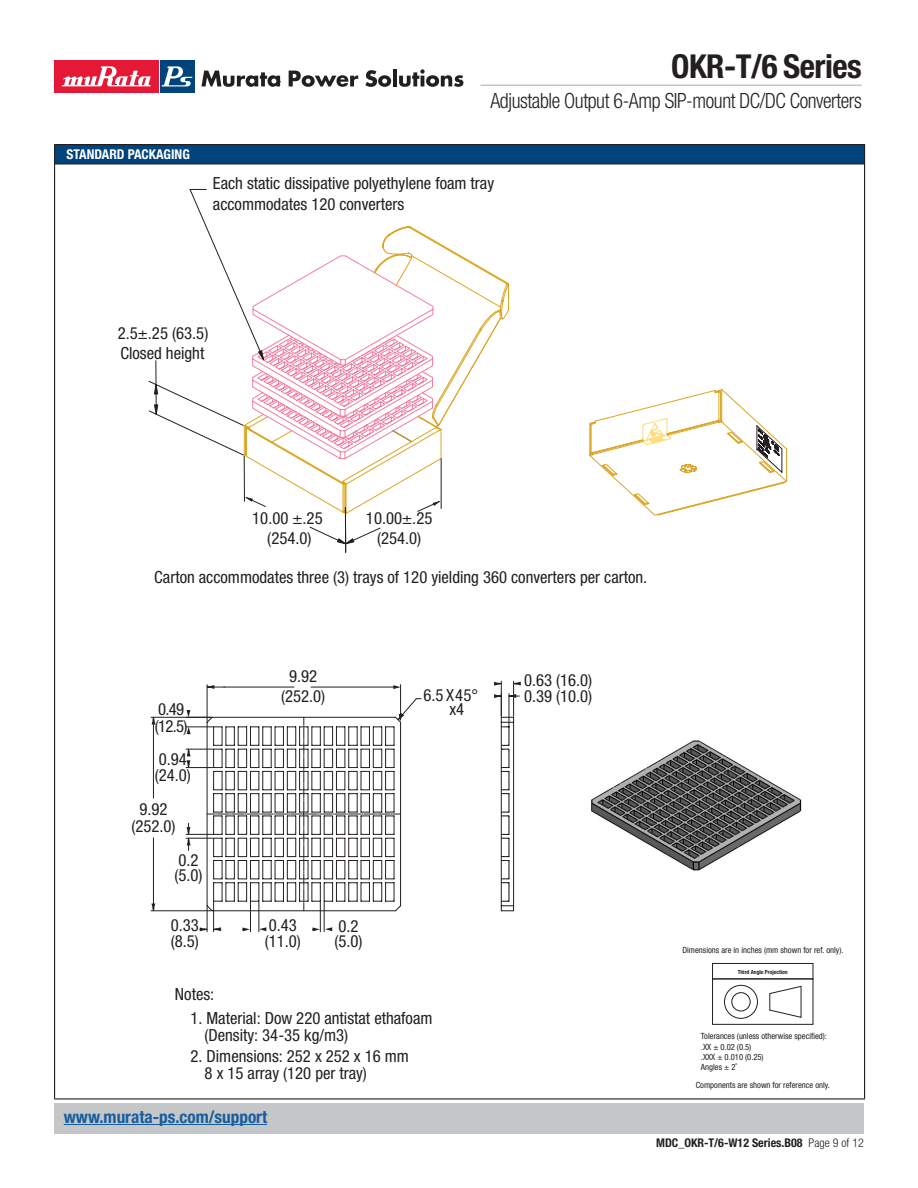
<style>
.page{position:relative;width:918px;height:1188px;background:#fff}
.page>*{position:absolute;margin:0;border:0;box-sizing:border-box;transform-origin:0 0}
.t1{font:700 condensed 33px "Helvetica Neue LT Std";letter-spacing:-.015em;color:#231f20}
.t2{font:300 condensed 21px "Helvetica Neue LT Std";letter-spacing:-.02em;color:#231f20;scale:.95 1}
.t3{font:700 condensed 17.25px "Helvetica Neue LT Std";color:#175d9e}
.t4{font:condensed 16.65px/20.1px "Helvetica Neue LT Std";color:#231f20}
.t5{font:700 condensed 13.5px "Helvetica Neue LT Std";color:#fff}
.t6{font:700 condensed 12px "Helvetica Neue LT Std";color:#231f20}
.t7{font:condensed 8.55px/10.2px "Helvetica Neue LT Std";color:#231f20}
.t8{font:700 condensed 5.7px "Helvetica Neue LT Std";color:#231f20}
.s1{font-style:inherit}
.s2{font-weight:300}
</style>
<div class="page">
<div style="left:55px;top:145px;width:810px;height:19px;background:#00447b"></div>
<hr style="left:54px;top:144px;width:811px;height:1px;background:#231f20">
<svg style="left:54px;top:145px;width:1px;height:19px"></svg>
<svg style="left:864px;top:145px;width:1px;height:19px"></svg>
<hr style="left:54px;top:164px;width:1px;height:934px;background:#231f20">
<hr style="left:864px;top:164px;width:1px;height:934px;background:#231f20">
<hr style="left:54px;top:1098px;width:811px;height:2px;background:#231f20">
<hr style="left:55px;top:164px;width:809px;height:1px;background:#231f20">
<div style="left:732px;top:992px;width:18px;height:19px;border:1px solid #231f20;border-radius:50%"></div>
<div style="left:724px;top:985px;width:34px;height:34px;border:1px solid #231f20;border-radius:50%"></div>
<svg style="left:769px;top:986px;width:32px;height:32px"></svg>
<div style="left:712px;top:963px;width:101px;height:16px;border:1px solid #231f20"></div>
<div style="left:712px;top:979px;width:101px;height:46px;border:1px solid #231f20"></div>
<svg style="left:589px;top:389px;width:198px;height:127px"></svg>
<hr style="left:345px;top:508px;width:1px;height:45px;background:#231f20">
<svg style="left:148px;top:189px;width:354px;height:323px"></svg>
<svg style="left:309px;top:526px;width:72px;height:19px"></svg>
<hr style="left:441px;top:459px;width:1px;height:50px;background:#231f20">
<svg style="left:500px;top:716px;width:15px;height:196px"></svg>
<svg style="left:501px;top:726px;width:9px;height:176px"></svg>
<hr style="left:509px;top:694px;width:1px;height:32px;background:#231f20">
<svg style="left:509px;top:694px;width:10px;height:4px"></svg>
<svg style="left:494px;top:694px;width:7px;height:22px"></svg>
<hr style="left:513px;top:681px;width:1px;height:35px;background:#231f20">
<hr style="left:501px;top:681px;width:1px;height:35px;background:#231f20">
<svg style="left:494px;top:682px;width:7px;height:4px"></svg>
<svg style="left:513px;top:682px;width:8px;height:4px"></svg>
<hr style="left:213px;top:687px;width:81px;height:1px;background:#231f20">
<hr style="left:311px;top:687px;width:84px;height:1px;background:#231f20">
<svg style="left:393px;top:685px;width:7px;height:4px"></svg>
<hr style="left:207px;top:685px;width:1px;height:36px;background:#231f20">
<hr style="left:400px;top:685px;width:1px;height:30px;background:#231f20">
<hr style="left:153px;top:838px;width:1px;height:67px;background:#231f20">
<hr style="left:153px;top:723px;width:1px;height:75px;background:#231f20">
<hr style="left:151px;top:910px;width:60px;height:1px;background:#231f20">
<hr style="left:151px;top:717px;width:60px;height:1px;background:#231f20">
<svg style="left:207px;top:685px;width:7px;height:4px"></svg>
<svg style="left:186px;top:698px;width:235px;height:234px"></svg>
<svg style="left:152px;top:717px;width:3px;height:8px"></svg>
<svg style="left:151px;top:904px;width:4px;height:7px"></svg>
<img style="left:591px;top:740px;width:211px;height:131px">
<div style="left:54px;top:1103px;width:810px;height:31px;background:#c5c6c8"></div>
<div style="left:54px;top:60px;width:104px;height:32px;background:#e51836"></div>
<svg style="left:62px;top:66px;width:89px;height:20px"></svg>
<div style="left:160px;top:60px;width:34px;height:32px;background:#00447b"></div>
<svg style="left:162px;top:66px;width:30px;height:21px"></svg>
<svg style="left:201px;top:71px;width:80px;height:16px"></svg>
<svg style="left:289px;top:71px;width:69px;height:16px"></svg>
<svg style="left:365px;top:70px;width:26px;height:17px"></svg>
<hr style="left:393px;top:69px;width:4px;height:17px;background:#231f20">
<svg style="left:399px;top:69px;width:64px;height:18px"></svg>
<hr style="left:480px;top:85px;width:382px;height:1px;background:#c5c6c8">
<hr style="left:64px;top:1124px;width:203px;height:1px;background:#175d9e">
<p class="t5" style="left:67px;top:146px;width:125px">STANDARD PACKAGING</p>
<h1 class="t1" style="left:671px;top:46px;width:192px">OKR-T/6 Series</h1>
<p class="t2" style="left:490px;top:89px;width:393px">Adjustable Output 6-Amp <span class="s1">SIP</span>-mount DC/DC Converters</p>
<p class="t4" style="left:213px;top:173px;width:283px">Each static dissipative polyethylene foam tray accommodates 120 converters</p>
<p class="t4" style="left:118px;top:324px;width:92px;line-height:19.4px">2.5±.25 (63.5)<br>Closed height</p>
<p class="t4" style="left:252px;top:508px;width:72px;text-align:center">10.00 ±.25 (254.0)</p>
<p class="t4" style="left:366px;top:508px;width:68px;text-align:center">10.00±.25 (254.0)</p>
<p class="t4" style="left:154px;top:567px;width:494px">Carton accommodates three (3) trays of 120 yielding 360 converters per carton.</p>
<p class="t4" style="left:281px;top:666px;width:46px;text-align:center">9.92 (252.0)</p>
<p class="t4" style="left:424px;top:685px;width:56px">6.5X45°</p>
<p class="t4" style="left:158px;top:699px;width:28px">0.49</p>
<p class="t4" style="left:449px;top:699px;width:16px">x4</p>
<p class="t4" style="left:155px;top:716px;width:34px">(12.5)</p>
<p class="t4" style="left:155px;top:750px;width:38px;line-height:16.6px">0.94 (24.0)</p>
<p class="t4" style="left:131px;top:801px;width:46px;line-height:16.6px;text-align:center">9.92 (252.0)</p>
<p class="t4" style="left:174px;top:852px;width:30px;line-height:15.3px">0.2 (5.0)</p>
<p class="t4" style="left:171px;top:918px;width:30px;line-height:15.3px">0.33 (8.5)</p>
<p class="t4" style="left:265px;top:918px;width:38px;line-height:15.3px">0.43 (11.0)</p>
<p class="t4" style="left:334px;top:918px;width:30px;line-height:15.3px">0.2 (5.0)</p>
<p class="t4" style="left:175px;top:984px;width:41px">Notes:</p>
<p class="t4" style="left:204px;top:1009px;width:230px;line-height:17.4px;text-indent:-14px">1. Material: Dow 220 antistat ethafoam (Density: 34-35 kg/m3)</p>
<p class="t4" style="left:205px;top:1047px;width:206px;line-height:17.9px;text-indent:-14px">2. Dimensions: 252 x 252 x 16 mm<br>8 x 15 array (120 per tray)</p>
<p class="t3" style="left:64px;top:1106px;width:205px">www.murata-ps.com/support</p>
<p class="t4" style="left:524px;top:670px;width:70px">0.63 (16.0)</p>
<p class="t4" style="left:524px;top:686px;width:70px">0.39 (10.0)</p>
<p class="t7" style="left:682px;top:945px;width:163px">Dimensions are in inches (mm shown for ref. only).</p>
<p class="t8" style="left:738px;top:968px;width:52px">Third Angle Projection</p>
<p class="t7" style="left:701px;top:1031px;width:127px">Tolerances (unless otherwise specified): .XX ± 0.02 (0.5)<br>.XXX ± 0.010 (0.25)<br>Angles ± 2˚</p>
<p class="t7" style="left:696px;top:1079px;width:136px">Components are shown for reference only.</p>
<p class="t6" style="left:656px;top:1136px;width:209px">MDC_OKR-T/6-W12 Series.B08 <span class="s2">Page 9 of 12</span></p>
</div>
